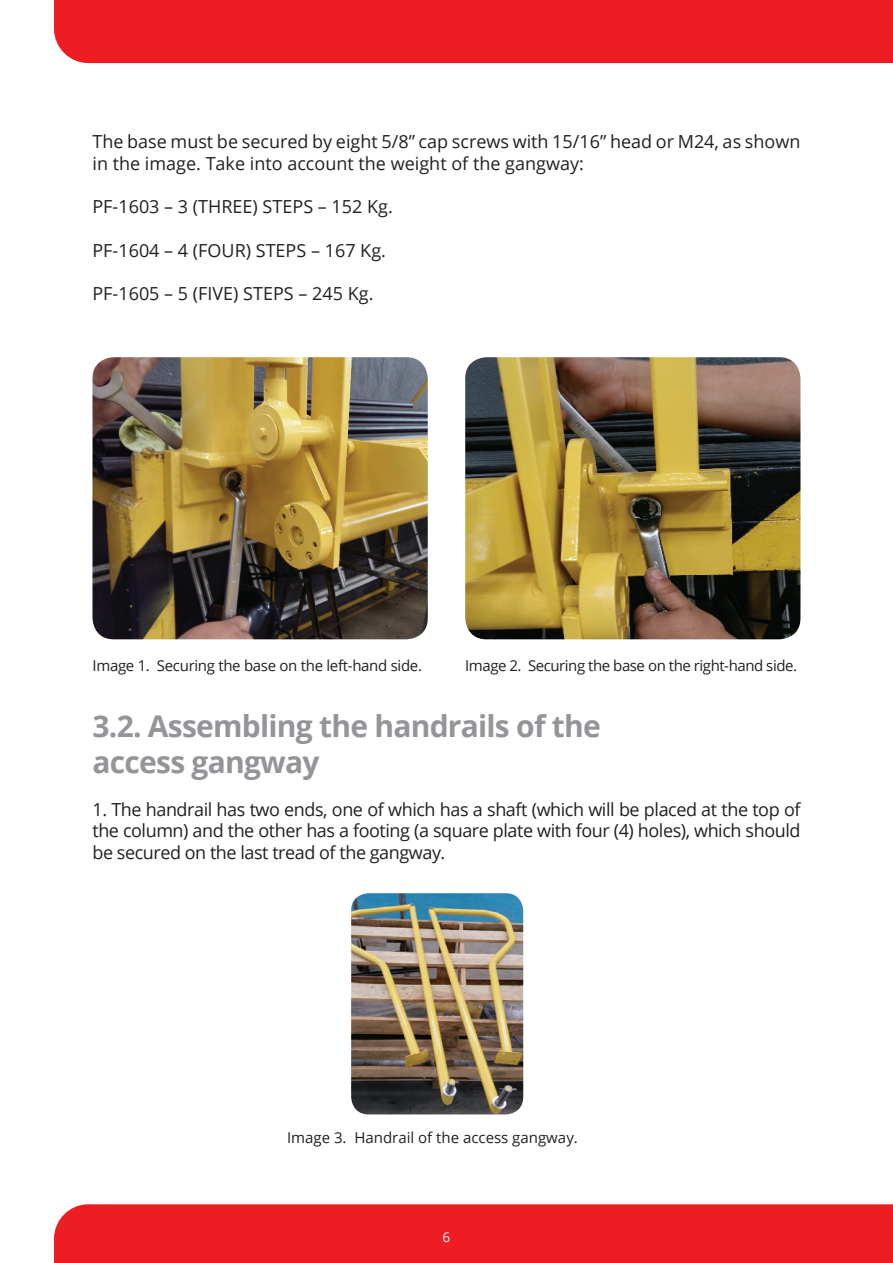
<style>
.page{position:relative;width:893px;height:1263px;background:#fff}
.page>*{position:absolute;margin:0;border:0;box-sizing:border-box;transform-origin:0 0}
.t1{font:700 30px/36px "Open Sans";letter-spacing:-.025em;color:#939598}
.t2{font:18px/21.6px "Open Sans";color:#231f20}
.t3{font:15px "Open Sans";letter-spacing:-.02em;color:#231f20}
.t4{font:15px "Open Sans";color:#231f20}
.t5{font:13.5px "Open Sans";color:#fff}
</style>
<div class="page">
<div style="left:54px;top:0;width:839px;height:63px;background:#ee1d23"></div>
<div style="left:54px;top:1204px;width:839px;height:59px;background:#ee1d23"></div>
<img style="left:92px;top:357px;width:336px;height:282px">
<img style="left:465px;top:357px;width:335px;height:282px">
<img style="left:351px;top:893px;width:172px;height:221px">
<p class="t2" style="left:92px;top:131px;width:709px">The base must be secured by eight 5/8” cap screws with 15/16” head or M24, as shown in the image. Take into account the weight of the gangway:</p>
<p class="t2" style="left:92px;top:195px;width:302px">PF-1603 – 3 (THREE) STEPS – 152 Kg.</p>
<p class="t2" style="left:92px;top:239px;width:295px">PF-1604 – 4 (FOUR) STEPS – 167 Kg.</p>
<p class="t2" style="left:92px;top:282px;width:282px">PF-1605 – 5 (FIVE) STEPS – 245 Kg.</p>
<p class="t3" style="left:92px;top:656px;width:331px">Image 1. Securing the base on the left-hand side.</p>
<p class="t3" style="left:465px;top:656px;width:333px">Image 2. Securing the base on the right-hand side.</p>
<h1 class="t1" style="left:92px;top:707px;width:510px">3.2. Assembling the handrails of the access gangway</h1>
<p class="t2" style="left:92px;top:798px;width:710px;text-align:justify">1. The handrail has two ends, one of which has a shaft (which will be placed at the top of the column) and the other has a footing (a square plate with four (4) holes), which should be secured on the last tread of the gangway.</p>
<p class="t4" style="left:287px;top:1127px;width:292px">Image 3. Handrail of the access gangway.</p>
<p class="t5" style="left:443px;top:1227px;width:9px">6</p>
</div>
